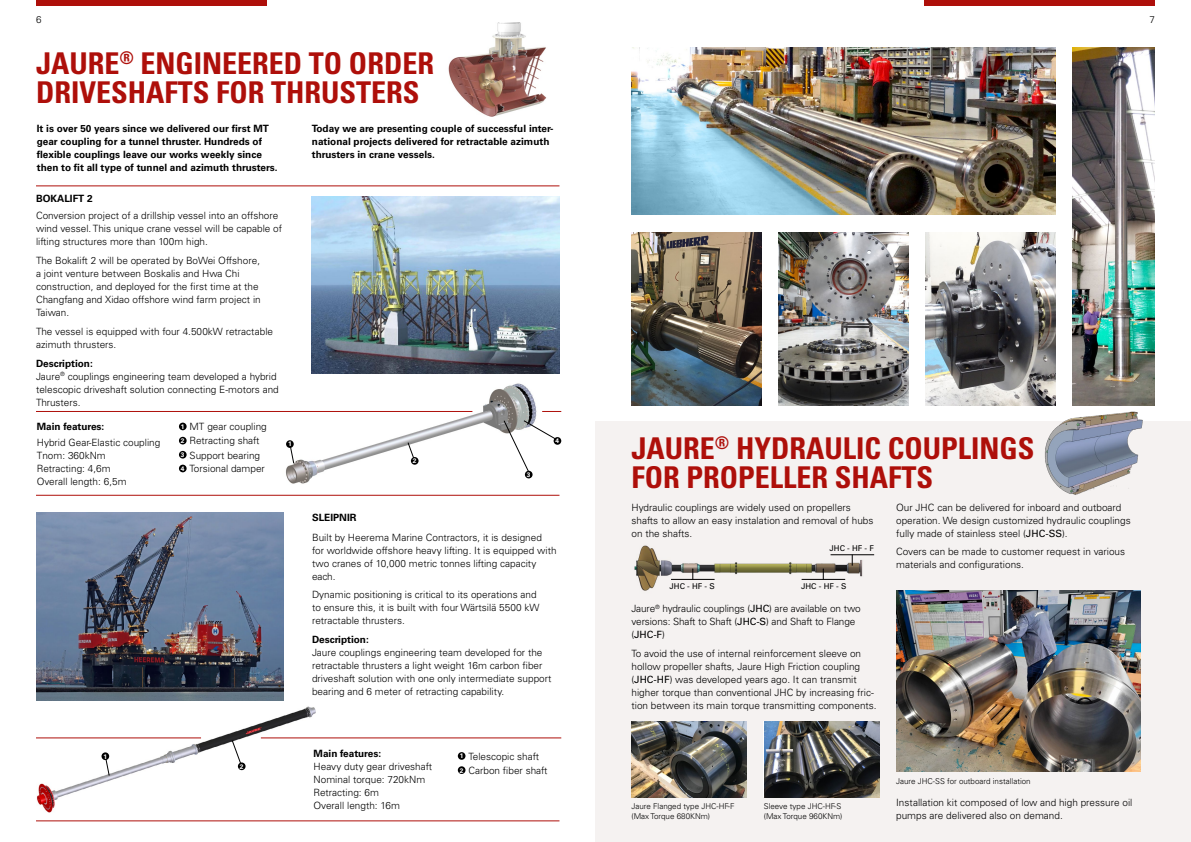
<style>
.page{position:relative;width:1191px;height:842px;background:#fff}
.page>*{position:absolute;margin:0;border:0;box-sizing:border-box;transform-origin:0 0}
.t1{font:700 condensed 30px/29px "Univers LT Std";color:#ae0f0a}
.t2{font:300 10px/13px "Univers LT Std";color:#000}
.t3{font:700 10px/13px "Univers LT Std";color:#000}
.t4{font:300 9.8px "Univers LT Std";color:#000}
.t5{font:300 8px/9.6px "Univers LT Std";color:#000}
.t6{font:8px "Univers LT Std";color:#000}
.t7{font:700 6.5px "Univers LT Std";color:#fff}
.s1{font-weight:700}
.s2{font-weight:700;font-size:6.5px;color:#fff}
.s3{font-weight:400}
</style>
<div class="page">
<div style="left:924px;top:0;width:231px;height:6px;background:#ae0f0a"></div>
<div style="left:36px;top:0;width:230px;height:6px;background:#ae0f0a"></div>
<hr style="left:36px;top:821px;width:523px;height:1px;background:#ae0f0a">
<img style="left:286px;top:383px;width:251px;height:101px">
<div style="left:595px;top:421px;width:596px;height:421px;background:#f5f2f1"></div>
<img style="left:448px;top:23px;width:99px;height:94px">
<img style="left:764px;top:721px;width:115px;height:76px">
<img style="left:631px;top:721px;width:115px;height:76px">
<img style="left:896px;top:590px;width:244px;height:182px">
<img style="left:778px;top:232px;width:130px;height:173px">
<img style="left:925px;top:232px;width:130px;height:173px">
<img style="left:631px;top:48px;width:424px;height:167px">
<img style="left:1072px;top:48px;width:83px;height:357px">
<img style="left:36px;top:513px;width:247px;height:187px">
<img style="left:37px;top:706px;width:279px;height:106px">
<img style="left:312px;top:197px;width:247px;height:176px">
<div style="left:179px;top:423px;width:8px;height:7px;background:#000;border-radius:50%"></div>
<div style="left:179px;top:437px;width:8px;height:7px;background:#000;border-radius:50%"></div>
<div style="left:179px;top:451px;width:8px;height:7px;background:#000;border-radius:50%"></div>
<div style="left:179px;top:465px;width:8px;height:7px;background:#000;border-radius:50%"></div>
<div style="left:286px;top:440px;width:8px;height:8px;background:#000;border-radius:50%"></div>
<svg style="left:290px;top:447px;width:4px;height:17px"></svg>
<svg style="left:408px;top:442px;width:6px;height:17px"></svg>
<svg style="left:504px;top:420px;width:51px;height:52px"></svg>
<div style="left:411px;top:457px;width:7px;height:8px;background:#000;border-radius:50%"></div>
<div style="left:525px;top:471px;width:7px;height:7px;background:#000;border-radius:50%"></div>
<div style="left:553px;top:437px;width:8px;height:8px;background:#000;border-radius:50%"></div>
<div style="left:101px;top:752px;width:8px;height:8px;background:#000;border-radius:50%"></div>
<svg style="left:106px;top:759px;width:3px;height:17px"></svg>
<svg style="left:232px;top:740px;width:9px;height:24px"></svg>
<div style="left:238px;top:762px;width:7px;height:8px;background:#000;border-radius:50%"></div>
<div style="left:458px;top:752px;width:7px;height:8px;background:#000;border-radius:50%"></div>
<div style="left:458px;top:766px;width:7px;height:8px;background:#000;border-radius:50%"></div>
<img style="left:1044px;top:412px;width:99px;height:83px">
<img style="left:634px;top:545px;width:230px;height:46px">
<hr style="left:671px;top:579px;width:43px;height:1px;background:#000">
<hr style="left:801px;top:579px;width:44px;height:1px;background:#000">
<hr style="left:830px;top:555px;width:44px;height:1px;background:#000">
<svg style="left:822px;top:568px;width:2px;height:11px"></svg>
<svg style="left:851px;top:555px;width:2px;height:11px"></svg>
<hr style="left:36px;top:411px;width:436px;height:1px;background:#ae0f0a">
<svg style="left:542px;top:411px;width:19px;height:1px"></svg>
<hr style="left:36px;top:495px;width:523px;height:1px;background:#ae0f0a">
<hr style="left:36px;top:186px;width:523px;height:1px;background:#ae0f0a">
<hr style="left:36px;top:738px;width:165px;height:1px;background:#ae0f0a">
<hr style="left:261px;top:738px;width:300px;height:1px;background:#ae0f0a">
<img style="left:631px;top:232px;width:130px;height:173px">
<p class="t4" style="left:36px;top:13px;width:7px">6</p>
<p class="t4" style="left:1149px;top:13px;width:7px">7</p>
<h1 class="t1" style="left:36px;top:49px;width:399px">JAURE<sup>®</sup> ENGINEERED TO ORDER<br>DRIVESHAFTS FOR THRUSTERS</h1>
<p class="t3" style="left:37px;top:122px;width:242px">It is over 50 years since we delivered our first MT gear coupling for a tunnel thruster. Hundreds of flexible couplings leave our works weekly since then to fit all type of tunnel and azimuth thrusters.</p>
<p class="t3" style="left:312px;top:122px;width:243px">Today we are presenting couple of successful inter&shy;national projects delivered for retractable azimuth thrusters in crane vessels.</p>
<p class="t2" style="left:36px;top:209px;width:248px">Conversion project of a drillship vessel into an offshore wind vessel. This unique crane vessel will be capable of lifting structures more than 100m high.</p>
<p class="t2" style="left:36px;top:254px;width:226px">The Bokalift 2 will be operated by BoWei Offshore, a joint venture between Boskalis and Hwa Chi construction, and deployed for the first time at the Changfang and Xidao offshore wind farm project in Taiwan.</p>
<p class="t2" style="left:36px;top:325px;width:239px">The vessel is equipped with four 4.500kW retractable azimuth thrusters.</p>
<p class="t2" style="left:36px;top:356px;width:244px"><span class="s1">Description:<br></span>Jaure<sup>®</sup> couplings engineering team developed a hybrid telescopic driveshaft solution connecting E-motors and Thrusters.</p>
<p class="t3" style="left:37px;top:420px;width:69px">Main features:</p>
<p class="t2" style="left:37px;top:436px;width:125px">Hybrid Gear-Elastic coupling<br>Tnom: 360kNm<br>Retracting: 4,6m<br>Overall length: 6,5m</p>
<p class="t3" style="left:36px;top:192px;width:58px">BOKALIFT 2</p>
<p class="t2" style="left:181px;top:420px;width:87px;line-height:14px"><span class="s2">1</span> MT gear coupling<br><span class="s2">2</span> Retracting shaft<br><span class="s2">3</span> Support bearing<br><span class="s2">4</span> Torsional damper</p>
<h1 class="t1" style="left:631px;top:433px;width:404px">JAURE<sup>®</sup> HYDRAULIC COUPLINGS<br>FOR PROPELLER SHAFTS</h1>
<p class="t2" style="left:896px;top:501px;width:236px">Our JHC can be delivered for inboard and outboard operation. We design customized hydraulic couplings fully made of stainless steel (<span class="s3">JHC-SS</span>).</p>
<p class="t2" style="left:896px;top:545px;width:230px">Covers can be made to customer request in various materials and configurations.</p>
<p class="t7" style="left:555px;top:437px;width:5px">4</p>
<p class="t7" style="left:288px;top:440px;width:5px">1</p>
<p class="t7" style="left:413px;top:457px;width:5px">2</p>
<p class="t7" style="left:527px;top:471px;width:5px">3</p>
<p class="t2" style="left:631px;top:501px;width:243px">Hydraulic couplings are widely used on propellers shafts to allow an easy instalation and removal of hubs on the shafts.</p>
<p class="t3" style="left:312px;top:511px;width:46px">SLEIPNIR</p>
<p class="t2" style="left:312px;top:531px;width:246px">Built by Heerema Marine Contractors, it is designed<br>for worldwide offshore heavy lifting. It is equipped with two cranes of 10,000 metric tonnes lifting capacity each.</p>
<p class="t2" style="left:312px;top:588px;width:229px">Dynamic positioning is critical to its operations and to ensure this, it is built with four Wärtsilä 5500 kW retractable thrusters.</p>
<p class="t3" style="left:312px;top:633px;width:58px">Description:</p>
<p class="t2" style="left:312px;top:646px;width:241px">Jaure couplings engineering team developed for the retractable thrusters a light weight 16m carbon fiber driveshaft solution with one only intermediate support bearing and 6 meter of retracting capability.</p>
<p class="t6" style="left:829px;top:543px;width:46px">JHC - HF - F</p>
<p class="t6" style="left:669px;top:582px;width:47px">JHC - HF - S</p>
<p class="t6" style="left:801px;top:582px;width:47px">JHC - HF - S</p>
<p class="t2" style="left:631px;top:602px;width:231px">Jaure<sup>®</sup> hydraulic couplings (<span class="s3">JHC</span>) are available on two versions: Shaft to Shaft (<span class="s3">JHC-S</span>) and Shaft to Flange (<span class="s3">JHC-F</span>)</p>
<p class="t2" style="left:631px;top:647px;width:247px">To avoid the use of internal reinforcement sleeve on hollow propeller shafts, Jaure High Friction coupling (<span class="s3">JHC-HF</span>) was developed years ago. It can transmit higher torque than conventional JHC by increasing fric&shy;tion between its main torque transmitting components.</p>
<p class="t7" style="left:104px;top:752px;width:5px">1</p>
<p class="t3" style="left:313px;top:747px;width:69px">Main features:</p>
<p class="t2" style="left:313px;top:760px;width:120px">Heavy duty gear driveshaft<br>Nominal torque: 720kNm<br>Retracting: 6m<br>Overall length: 16m</p>
<p class="t7" style="left:240px;top:762px;width:5px">2</p>
<p class="t2" style="left:460px;top:749px;width:89px;line-height:14.2px"><span class="s2">1</span> Telescopic shaft<br><span class="s2">2</span> Carbon fiber shaft</p>
<p class="t5" style="left:631px;top:802px;width:105px">Jaure Flanged type JHC-HF-F (Max Torque 680KNm)</p>
<p class="t5" style="left:764px;top:802px;width:80px">Sleeve type JHC-HF-S (Max Torque 960KNm)</p>
<p class="t5" style="left:896px;top:776px;width:136px">Jaure JHC-SS for outboard installation</p>
<p class="t2" style="left:896px;top:796px;width:238px">Installation kit composed of low and high pressure oil pumps are delivered also on demand.</p>
</div>
